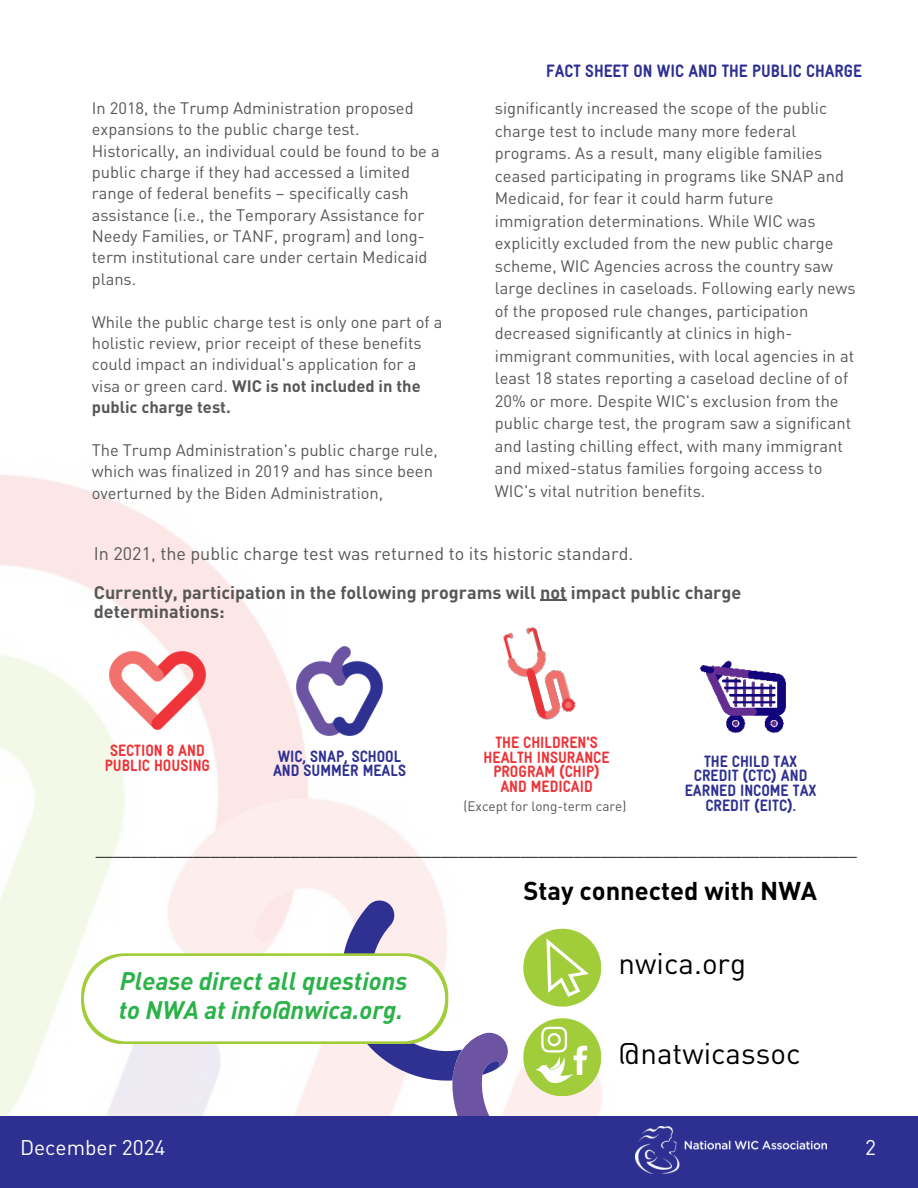
<style>
.page{position:relative;width:918px;height:1188px;background:#fff}
.page>*{position:absolute;margin:0;border:0;box-sizing:border-box;transform-origin:0 0}
.t1{font:29.55px "DIN Pro";color:#000}
.t2{font:700 25.5px "DIN Pro";color:#000}
.t3{font:italic 700 25.05px/28.8px "DIN Pro";color:#2bb249}
.t4{font:21px "DIN Pro";color:#fdfdfc}
.t5{font:21px "DIN Pro";color:#fff}
.t6{font:700 18px/19.2px "DIN Pro";color:#575757}
.t7{font:18px "DIN Pro";color:#575757}
.t8{font:900 18px "WIC Gravur Condensed";color:#2d3091}
.t9{font:16.5px/22.5px "DIN Pro";color:#575757}
.t10{font:16.5px "DIN Pro";color:#000}
.t11{font:900 16.5px/14.7px "WIC Gravur Condensed";color:#2d3091}
.t12{font:900 16.5px/14.7px "WIC Gravur Condensed";color:#ed3338;text-align:center}
.t13{font:13.5px "DIN Pro";color:#575757}
.s1{font-weight:700}
</style>
<div class="page">
<img style="left:0;top:475px;width:567px;height:641px">
<div style="left:0;top:1116px;width:918px;height:72px;background:#2d3091"></div>
<img style="left:640px;top:1127px;width:186px;height:47px">
<svg style="left:81px;top:899px;width:559px;height:269px"></svg>
<svg style="left:540px;top:600px;width:27px;height:1px"></svg>
<img style="left:110px;top:652px;width:95px;height:77px">
<img style="left:297px;top:646px;width:85px;height:89px">
<img style="left:700px;top:660px;width:86px;height:74px">
<img style="left:481px;top:612px;width:95px;height:126px">
<p class="t9" style="left:92px;top:96px;width:350px;line-height:21.3px">In 2018, the Trump Administration proposed expansions to the public charge test.<br>Historically, an individual could be found to be a public charge if they had accessed a limited range of federal benefits – specifically cash assistance (i.e., the Temporary Assistance for Needy Families, or TANF, program) and long&shy;term institutional care under certain Medicaid plans.</p>
<p class="t9" style="left:92px;top:310px;width:352px;line-height:21.3px">While the public charge test is only one part of a holistic review, prior receipt of these benefits could impact an individual's application for a visa or green card. <span class="s1">WIC is not included in the public charge test.</span></p>
<p class="t9" style="left:92px;top:438px;width:348px;line-height:21.3px">The Trump Administration's public charge rule, which was finalized in 2019 and has since been overturned by the Biden Administration,</p>
<p class="t8" style="left:546px;top:61px;width:317px">FACT SHEET ON WIC AND THE PUBLIC CHARGE</p>
<p class="t9" style="left:495px;top:96px;width:362px">significantly increased the scope of the public charge test to include many more federal programs. As a result, many eligible families ceased participating in programs like SNAP and Medicaid, for fear it could harm future immigration determinations. While WIC was explicitly excluded from the new public charge scheme, WIC Agencies across the country saw large declines in caseloads. Following early news of the proposed rule changes, participation decreased significantly at clinics in high&shy;immigrant communities, with local agencies in at least 18 states reporting a caseload decline of of 20% or more. Despite WIC's exclusion from the public charge test, the program saw a significant and lasting chilling effect, with many immigrant and mixed-status families forgoing access to WIC's vital nutrition benefits.</p>
<p class="t7" style="left:94px;top:540px;width:541px">In 2021, the public charge test was returned to its historic standard.</p>
<p class="t6" style="left:94px;top:582px;width:649px">Currently, participation in the following programs will not impact public charge determinations:</p>
<p class="t12" style="left:484px;top:735px;width:127px">THE CHILDREN'S<br>HEALTH INSURANCE<br>PROGRAM (CHIP)<br>AND MEDICAID</p>
<p class="t13" style="left:463px;top:796px;width:164px">(Except for long-term care)</p>
<p class="t12" style="left:105px;top:743px;width:107px">SECTION 8 AND<br>PUBLIC HOUSING</p>
<p class="t11" style="left:273px;top:749px;width:134px">WIC, SNAP, SCHOOL<br>AND SUMMER MEALS</p>
<p class="t11" style="left:685px;top:754px;width:133px;text-align:center">THE CHILD TAX<br>CREDIT (CTC) AND<br>EARNED INCOME TAX<br>CREDIT (EITC).</p>
<p class="t10" style="left:96px;top:836px;width:763px">______________________________________________________________________________________</p>
<h3 class="t3" style="left:119px;top:965px;width:290px">Please direct all questions to NWA at info@nwica.org.</h3>
<p class="t5" style="left:242px;top:980px;width:47px">{{{{{}</p>
<p class="t4" style="left:20px;top:1132px;width:147px">December 2024</p>
<h2 class="t2" style="left:523px;top:870px;width:295px">Stay connected with NWA</h2>
<h1 class="t1" style="left:619px;top:941px;width:129px">nwica.org</h1>
<h1 class="t1" style="left:619px;top:1030px;width:183px">@natwicassoc</h1>
<p class="t4" style="left:865px;top:1132px;width:12px">2</p>
</div>
